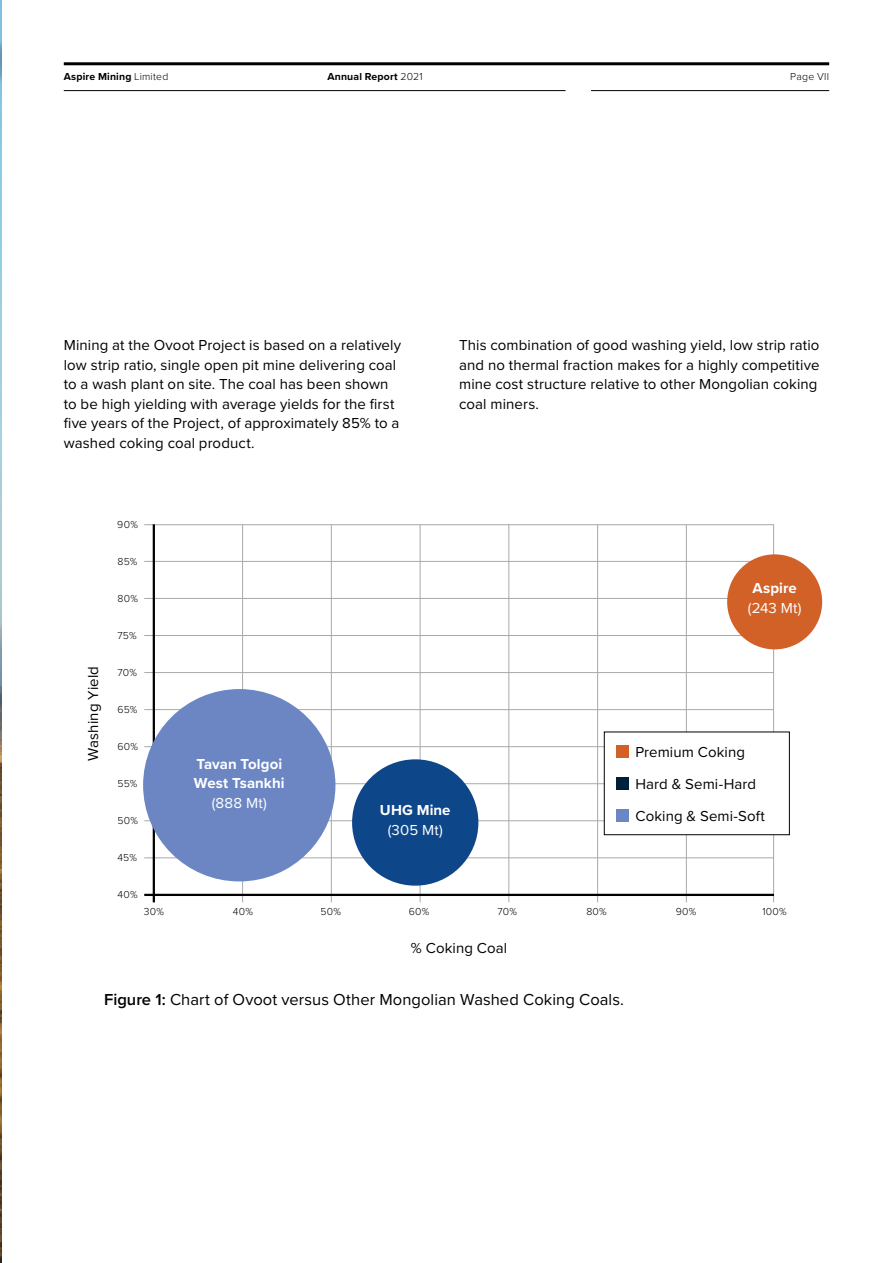
<style>
.page{position:relative;width:893px;height:1263px;background:#fff}
.page>*{position:absolute;margin:0;border:0;box-sizing:border-box;transform-origin:0 0}
.t1{font:16.5px "Proxima Nova";letter-spacing:.005em;color:#000}
.t2{font:15px/19.5px "Proxima Nova";letter-spacing:.005em;color:#000}
.t3{font:700 15px/19.5px "Proxima Nova";letter-spacing:.005em;color:#fff}
.t4{font:15px "Proxima Nova";letter-spacing:.015em;color:#fff}
.t5{font:300 10.5px "Proxima Nova";letter-spacing:.02em;color:#000}
.t6{font:700 10.5px "Proxima Nova";letter-spacing:.015em;color:#000}
.s1{font-weight:300}
.s2{font-weight:600}
</style>
<div class="page">
<img style="left:0;top:0;width:1px;height:1263px">
<hr style="left:242px;top:524px;width:1px;height:378px;background:#a7a9ac">
<hr style="left:331px;top:524px;width:1px;height:378px;background:#a7a9ac">
<hr style="left:420px;top:524px;width:1px;height:378px;background:#a7a9ac">
<hr style="left:508px;top:524px;width:1px;height:378px;background:#a7a9ac">
<hr style="left:597px;top:524px;width:1px;height:378px;background:#a7a9ac">
<hr style="left:686px;top:524px;width:1px;height:378px;background:#a7a9ac">
<hr style="left:773px;top:524px;width:1px;height:378px;background:#a7a9ac">
<hr style="left:144px;top:857px;width:630px;height:1px;background:#a7a9ac">
<hr style="left:144px;top:820px;width:630px;height:1px;background:#a7a9ac">
<hr style="left:144px;top:783px;width:630px;height:1px;background:#a7a9ac">
<hr style="left:144px;top:746px;width:630px;height:1px;background:#a7a9ac">
<hr style="left:144px;top:709px;width:630px;height:1px;background:#a7a9ac">
<hr style="left:144px;top:672px;width:630px;height:1px;background:#a7a9ac">
<hr style="left:144px;top:635px;width:630px;height:1px;background:#a7a9ac">
<hr style="left:144px;top:598px;width:630px;height:1px;background:#a7a9ac">
<hr style="left:144px;top:561px;width:630px;height:1px;background:#a7a9ac">
<hr style="left:144px;top:524px;width:630px;height:1px;background:#a7a9ac">
<hr style="left:144px;top:894px;width:630px;height:2px;background:#000">
<div style="left:727px;top:554px;width:95px;height:95px;background:#d26128;border-radius:50%"></div>
<div style="left:352px;top:759px;width:126px;height:127px;background:#0d4689;border-radius:50%"></div>
<hr style="left:153px;top:524px;width:2px;height:378px;background:#000">
<div style="left:604px;top:732px;width:185px;height:103px;background:#fff"></div>
<div style="left:604px;top:732px;width:186px;height:103px;border:1px solid #000"></div>
<div style="left:616px;top:745px;width:13px;height:13px;background:#d26128"></div>
<div style="left:616px;top:777px;width:13px;height:13px;background:#001f39"></div>
<div style="left:616px;top:809px;width:13px;height:13px;background:#6b86c3"></div>
<div style="left:143px;top:689px;width:192px;height:192px;background:#6b86c3;border-radius:50%"></div>
<hr style="left:64px;top:62px;width:765px;height:3px;background:#000">
<hr style="left:64px;top:90px;width:502px;height:1px;background:#000">
<hr style="left:591px;top:90px;width:238px;height:1px;background:#000">
<p class="t6" style="left:64px;top:68px;width:106px">Aspire Mining <span class="s1">Limited</span></p>
<p class="t6" style="left:327px;top:68px;width:97px">Annual Report <span class="s1">2021</span></p>
<p class="t5" style="left:790px;top:68px;width:40px">Page VII</p>
<p class="t2" style="left:64px;top:335px;width:339px">Mining at the Ovoot Project is based on a relatively low strip ratio, single open pit mine delivering coal to a wash plant on site. The coal has been shown to be high yielding with average yields for the first five years of the Project, of approximately 85% to a washed coking coal product.</p>
<p class="t2" style="left:459px;top:335px;width:362px">This combination of good washing yield, low strip ratio and no thermal fraction makes for a highly competitive mine cost structure relative to other Mongolian coking coal miners.</p>
<p class="t5" style="left:117px;top:516px;width:22px">90%</p>
<p class="t2" style="left:83px;top:761px;width:96px;rotate:-90deg">Washing Yield</p>
<p class="t5" style="left:118px;top:553px;width:21px">85%</p>
<p class="t5" style="left:118px;top:590px;width:22px">80%</p>
<p class="t5" style="left:118px;top:627px;width:21px">75%</p>
<p class="t5" style="left:118px;top:664px;width:21px">70%</p>
<p class="t5" style="left:118px;top:701px;width:21px">65%</p>
<p class="t5" style="left:118px;top:738px;width:22px">60%</p>
<p class="t5" style="left:118px;top:775px;width:21px">55%</p>
<p class="t5" style="left:118px;top:812px;width:22px">50%</p>
<p class="t5" style="left:118px;top:849px;width:21px">45%</p>
<p class="t5" style="left:118px;top:886px;width:22px">40%</p>
<p class="t3" style="left:194px;top:754px;width:92px">Tavan Tolgoi<br>West Tsankhi</p>
<p class="t4" style="left:212px;top:791px;width:56px">(888 Mt)</p>
<p class="t3" style="left:380px;top:800px;width:72px">UHG Mine</p>
<p class="t4" style="left:388px;top:819px;width:57px">(305 Mt)</p>
<p class="t3" style="left:752px;top:578px;width:46px">Aspire</p>
<p class="t4" style="left:748px;top:597px;width:55px">(243 Mt)</p>
<p class="t2" style="left:635px;top:735px;width:131px;line-height:32.2px">Premium Coking<br>Hard &amp; Semi-Hard<br>Coking &amp; Semi-Soft</p>
<p class="t5" style="left:144px;top:904px;width:22px">30%</p>
<p class="t5" style="left:233px;top:904px;width:22px">40%</p>
<p class="t5" style="left:320px;top:904px;width:22px">50%</p>
<p class="t5" style="left:409px;top:904px;width:22px">60%</p>
<p class="t5" style="left:498px;top:904px;width:21px">70%</p>
<p class="t5" style="left:586px;top:904px;width:22px">80%</p>
<p class="t5" style="left:676px;top:904px;width:22px">90%</p>
<p class="t5" style="left:762px;top:904px;width:26px">100%</p>
<p class="t2" style="left:411px;top:938px;width:98px">% Coking Coal</p>
<p class="t1" style="left:104px;top:988px;width:521px"><span class="s2">Figure 1:</span> Chart of Ovoot versus Other Mongolian Washed Coking Coals.</p>
</div>
